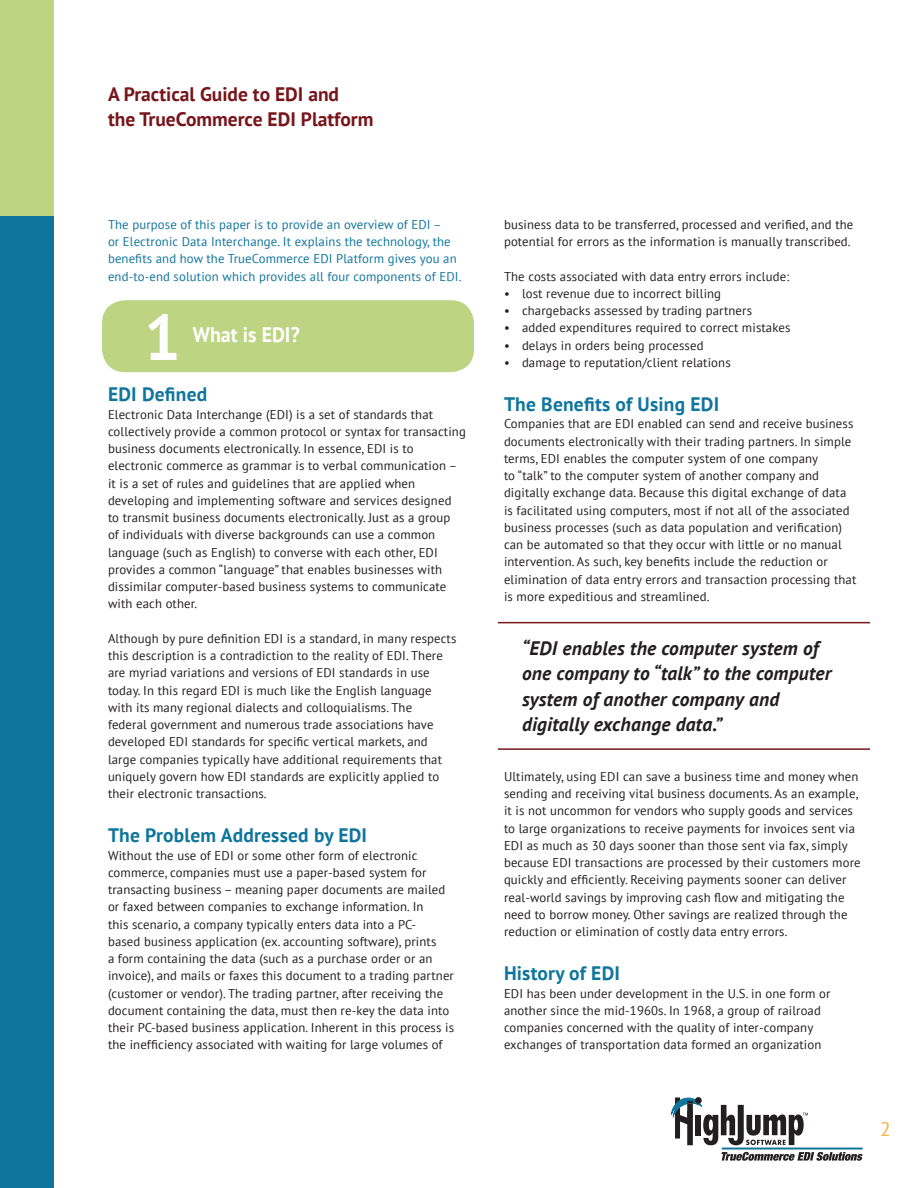
<style>
.page{position:relative;width:918px;height:1188px;background:#fff}
.page>*{position:absolute;margin:0;border:0;box-sizing:border-box;transform-origin:0 0}
.t1{font:700 64.5px "PT Sans";color:#fff}
.t2{font:700 21px "PT Sans";color:#fff;scale:.95 1}
.t3{font:italic 700 19.5px/25.5px "PT Sans";letter-spacing:.01em;color:#231f20}
.t4{font:700 19.5px "PT Sans";letter-spacing:.01em;color:#10759c}
.t5{font:700 19.5px/25.5px "PT Sans";color:#77151a}
.t6{font:19.5px "PT Sans";color:#f7b442}
.t7{font:12.75px/17.2px "PT Sans";letter-spacing:.01em;color:#231f20}
.t8{font:12.75px/17.2px "PT Sans";letter-spacing:.01em;color:#10759c}
</style>
<div class="page">
<div style="left:0;top:0;width:54px;height:216px;background:#bdd482"></div>
<div style="left:0;top:216px;width:54px;height:972px;background:#10759c"></div>
<svg style="left:671px;top:1097px;width:137px;height:48px"></svg>
<svg style="left:721px;top:1152px;width:142px;height:9px"></svg>
<hr style="left:722px;top:1148px;width:141px;height:2px;background:#10759c">
<div style="left:102px;top:300px;width:372px;height:72px;background:#bdd482;border-radius:23px"></div>
<hr style="left:498px;top:622px;width:372px;height:1px;background:#77151a">
<hr style="left:498px;top:748px;width:372px;height:2px;background:#77151a">
<h3 class="t5" style="left:108px;top:81px;width:267px">A Practical Guide to EDI and<br>the TrueCommerce EDI Platform</h3>
<p class="t8" style="left:108px;top:216px;width:355px">The purpose of this paper is to provide an overview of EDI –<br>or Electronic Data Interchange. It explains the technology, the benefits and how the TrueCommerce EDI Platform gives you an end-to-end solution which provides all four components of EDI.</p>
<h1 class="t1" style="left:144px;top:295px;width:38px">1</h1>
<h2 class="t2" style="left:193px;top:321px;width:114px">What is EDI?</h2>
<h3 class="t4" style="left:108px;top:382px;width:101px">EDI Defined</h3>
<p class="t7" style="left:108px;top:405px;width:359px">Electronic Data Interchange (EDI) is a set of standards that collectively provide a common protocol or syntax for transacting business documents electronically. In essence, EDI is to electronic commerce as grammar is to verbal communication – it is a set of rules and guidelines that are applied when developing and implementing software and services designed<br>to transmit business documents electronically. Just as a group<br>of individuals with diverse backgrounds can use a common language (such as English) to converse with each other, EDI provides a common “language” that enables businesses with dissimilar computer-based business systems to communicate with each other.</p>
<p class="t7" style="left:108px;top:630px;width:350px">Although by pure definition EDI is a standard, in many respects this description is a contradiction to the reality of EDI. There are myriad variations and versions of EDI standards in use today. In this regard EDI is much like the English language with its many regional dialects and colloquialisms. The<br>federal government and numerous trade associations have developed EDI standards for specific vertical markets, and large companies typically have additional requirements that uniquely govern how EDI standards are explicitly applied to their electronic transactions.</p>
<h3 class="t4" style="left:108px;top:823px;width:261px">The Problem Addressed by EDI</h3>
<p class="t7" style="left:108px;top:846px;width:348px">Without the use of EDI or some other form of electronic commerce, companies must use a paper-based system for transacting business – meaning paper documents are mailed or faxed between companies to exchange information. In<br>this scenario, a company typically enters data into a PC-<br>based business application (ex. accounting software), prints<br>a form containing the data (such as a purchase order or an invoice), and mails or faxes this document to a trading partner (customer or vendor). The trading partner, after receiving the document containing the data, must then re-key the data into their PC-based business application. Inherent in this process is the inefficiency associated with waiting for large volumes of</p>
<p class="t7" style="left:504px;top:216px;width:351px">business data to be transferred, processed and verified, and the potential for errors as the information is manually transcribed.</p>
<p class="t7" style="left:504px;top:267px;width:287px">The costs associated with data entry errors include:</p>
<p class="t7" style="left:504px;top:285px;width:219px">• lost revenue due to incorrect billing</p>
<p class="t7" style="left:504px;top:302px;width:250px">• chargebacks assessed by trading partners</p>
<p class="t7" style="left:504px;top:319px;width:288px">• added expenditures required to correct mistakes</p>
<p class="t7" style="left:504px;top:336px;width:201px">• delays in orders being processed</p>
<p class="t7" style="left:504px;top:354px;width:228px">• damage to reputation/client relations</p>
<h3 class="t4" style="left:504px;top:392px;width:217px">The Benefits of Using EDI</h3>
<p class="t7" style="left:504px;top:415px;width:354px">Companies that are EDI enabled can send and receive business documents electronically with their trading partners. In simple terms, EDI enables the computer system of one company<br>to “talk” to the computer system of another company and digitally exchange data. Because this digital exchange of data is facilitated using computers, most if not all of the associated business processes (such as data population and verification) can be automated so that they occur with little or no manual intervention. As such, key benefits include the reduction or elimination of data entry errors and transaction processing that is more expeditious and streamlined.</p>
<h3 class="t3" style="left:522px;top:635px;width:311px">“EDI enables the computer system of one company to “talk” to the computer system of another company and digitally exchange data.”</h3>
<p class="t7" style="left:504px;top:768px;width:358px">Ultimately, using EDI can save a business time and money when sending and receiving vital business documents. As an example, it is not uncommon for vendors who supply goods and services to large organizations to receive payments for invoices sent via EDI as much as 30 days sooner than those sent via fax, simply because EDI transactions are processed by their customers more quickly and efficiently. Receiving payments sooner can deliver real-world savings by improving cash flow and mitigating the need to borrow money. Other savings are realized through the reduction or elimination of costly data entry errors.</p>
<h3 class="t4" style="left:504px;top:961px;width:118px">History of EDI</h3>
<p class="t7" style="left:504px;top:984px;width:328px">EDI has been under development in the U.S. in one form or another since the mid-1960s. In 1968, a group of railroad companies concerned with the quality of inter-company exchanges of transportation data formed an organization</p>
<h3 class="t6" style="left:880px;top:1116px;width:12px">2</h3>
</div>
